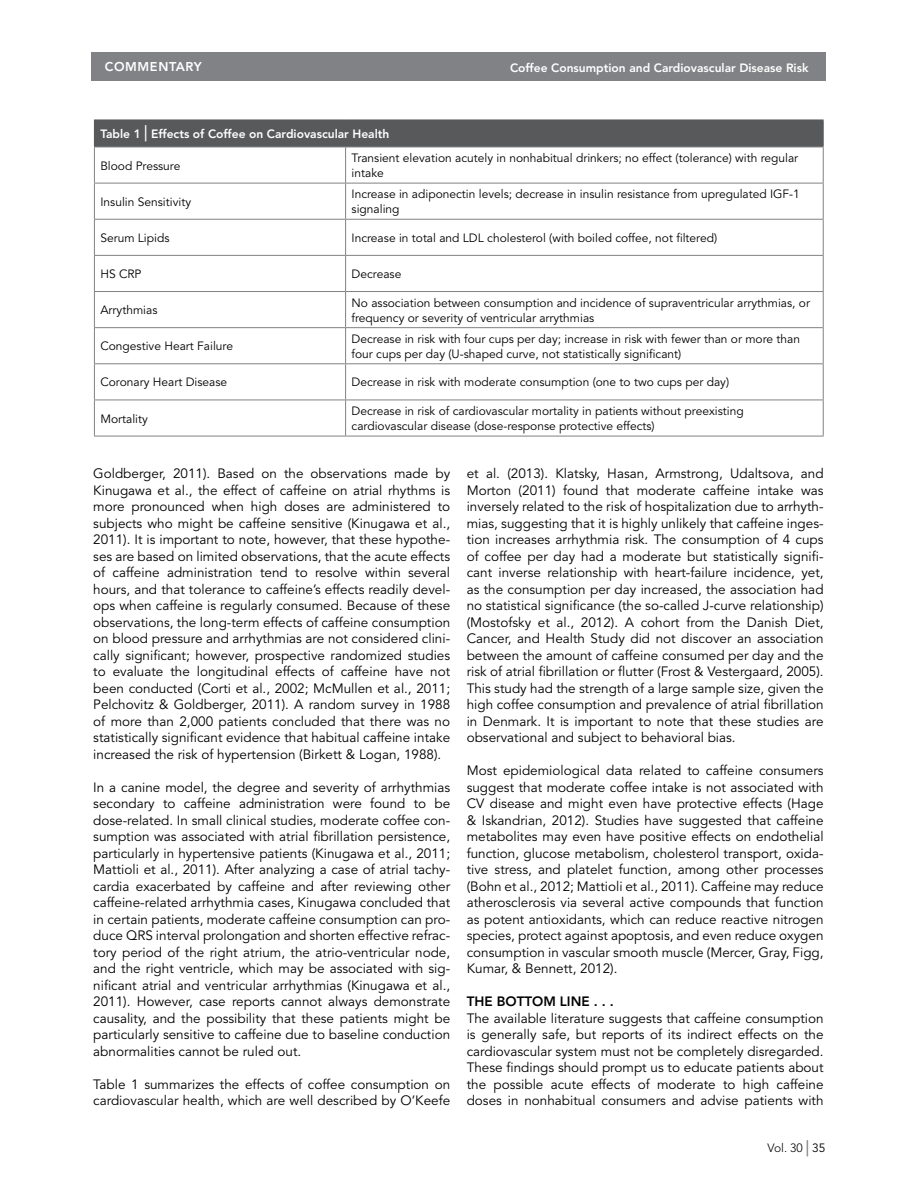
<style>
.page{position:relative;width:918px;height:1188px;background:#fff}
.page>*{position:absolute;margin:0;border:0;box-sizing:border-box;transform-origin:0 0}
.t1{font:13.5px/16.5px "Avenir";color:#000;text-align:justify}
.t2{font:800 13.5px "Avenir";color:#000}
.t3{font:800 12.6px "Avenir";letter-spacing:.05em;color:#fff}
.t4{font:12px/15px "Avenir";color:#000}
.t5{font:800 12px "Avenir";color:#fff}
.t6{font:300 12px "Avenir";color:#000}
.s1{font-size:21px}
.s2{font-weight:800;font-size:21px;color:#808285}
.s3{font-weight:400}
</style>
<div class="page">
<div style="left:91px;top:52px;width:735px;height:29px;background:#808285"></div>
<div style="left:94px;top:120px;width:729px;height:27px;background:#58595b"></div>
<svg style="left:823px;top:120px;width:1px;height:27px"></svg>
<hr style="left:94px;top:147px;width:252px;height:1px;background:#808285">
<hr style="left:94px;top:147px;width:1px;height:36px;background:#808285">
<hr style="left:346px;top:147px;width:478px;height:1px;background:#808285">
<hr style="left:345px;top:147px;width:1px;height:36px;background:#808285">
<hr style="left:823px;top:147px;width:1px;height:36px;background:#808285">
<hr style="left:94px;top:183px;width:252px;height:1px;background:#808285">
<hr style="left:94px;top:183px;width:1px;height:36px;background:#808285">
<hr style="left:346px;top:183px;width:478px;height:1px;background:#808285">
<hr style="left:345px;top:183px;width:1px;height:36px;background:#808285">
<hr style="left:823px;top:183px;width:1px;height:36px;background:#808285">
<hr style="left:94px;top:219px;width:252px;height:1px;background:#808285">
<hr style="left:94px;top:220px;width:1px;height:35px;background:#808285">
<hr style="left:346px;top:219px;width:478px;height:1px;background:#808285">
<hr style="left:345px;top:220px;width:1px;height:35px;background:#808285">
<hr style="left:823px;top:220px;width:1px;height:35px;background:#808285">
<hr style="left:94px;top:255px;width:252px;height:1px;background:#808285">
<hr style="left:94px;top:256px;width:1px;height:35px;background:#808285">
<hr style="left:346px;top:255px;width:478px;height:1px;background:#808285">
<hr style="left:345px;top:256px;width:1px;height:35px;background:#808285">
<hr style="left:823px;top:256px;width:1px;height:35px;background:#808285">
<hr style="left:94px;top:291px;width:252px;height:1px;background:#808285">
<hr style="left:94px;top:292px;width:1px;height:35px;background:#808285">
<hr style="left:346px;top:291px;width:478px;height:1px;background:#808285">
<hr style="left:345px;top:292px;width:1px;height:35px;background:#808285">
<hr style="left:823px;top:292px;width:1px;height:35px;background:#808285">
<hr style="left:94px;top:327px;width:252px;height:1px;background:#808285">
<hr style="left:94px;top:328px;width:1px;height:35px;background:#808285">
<hr style="left:346px;top:327px;width:478px;height:1px;background:#808285">
<hr style="left:345px;top:328px;width:1px;height:35px;background:#808285">
<hr style="left:823px;top:328px;width:1px;height:35px;background:#808285">
<hr style="left:94px;top:363px;width:252px;height:1px;background:#808285">
<hr style="left:94px;top:364px;width:1px;height:36px;background:#808285">
<hr style="left:346px;top:363px;width:478px;height:1px;background:#808285">
<hr style="left:345px;top:364px;width:1px;height:36px;background:#808285">
<hr style="left:823px;top:364px;width:1px;height:36px;background:#808285">
<hr style="left:94px;top:400px;width:252px;height:1px;background:#808285">
<hr style="left:94px;top:400px;width:1px;height:36px;background:#808285">
<hr style="left:346px;top:400px;width:478px;height:1px;background:#808285">
<hr style="left:345px;top:400px;width:1px;height:36px;background:#808285">
<hr style="left:823px;top:400px;width:1px;height:36px;background:#808285">
<hr style="left:94px;top:436px;width:252px;height:1px;background:#808285">
<hr style="left:346px;top:436px;width:478px;height:1px;background:#808285">
<p class="t3" style="left:105px;top:60px;width:99px">COMMENTARY</p>
<p class="t5" style="left:510px;top:60px;width:300px">Coffee Consumption and Cardiovascular Disease Risk</p>
<p class="t5" style="left:100px;top:127px;width:290px">Table 1 <span class="s1">|</span> Effects of Coffee on Cardiovascular Health</p>
<p class="t4" style="left:100px;top:158px;width:82px">Blood Pressure</p>
<p class="t4" style="left:352px;top:151px;width:448px">Transient elevation acutely in nonhabitual drinkers; no effect (tolerance) with regular intake</p>
<p class="t4" style="left:100px;top:194px;width:92px">Insulin Sensitivity</p>
<p class="t4" style="left:352px;top:187px;width:450px">Increase in adiponectin levels; decrease in insulin resistance from upregulated IGF-1 signaling</p>
<p class="t4" style="left:100px;top:231px;width:71px">Serum Lipids</p>
<p class="t4" style="left:352px;top:231px;width:367px">Increase in total and LDL cholesterol (with boiled coffee, not filtered)</p>
<p class="t4" style="left:100px;top:267px;width:43px">HS CRP</p>
<p class="t4" style="left:352px;top:267px;width:51px">Decrease</p>
<p class="t4" style="left:100px;top:303px;width:59px">Arrythmias</p>
<p class="t4" style="left:352px;top:295px;width:460px">No association between consumption and incidence of supraventricular arrythmias, or frequency or severity of ventricular arrythmias</p>
<p class="t4" style="left:100px;top:339px;width:134px">Congestive Heart Failure</p>
<p class="t4" style="left:352px;top:332px;width:450px">Decrease in risk with four cups per day; increase in risk with fewer than or more than four cups per day (U-shaped curve, not statistically significant)</p>
<p class="t4" style="left:100px;top:375px;width:128px">Coronary Heart Disease</p>
<p class="t4" style="left:352px;top:375px;width:379px">Decrease in risk with moderate consumption (one to two cups per day)</p>
<p class="t4" style="left:100px;top:411px;width:49px">Mortality</p>
<p class="t4" style="left:352px;top:404px;width:394px">Decrease in risk of cardiovascular mortality in patients without preexisting cardiovascular disease (dose-response protective effects)</p>
<p class="t1" style="left:93px;top:466px;width:358px">Goldberger, 2011). Based on the observations made by Kinugawa et al., the effect of caffeine on atrial rhythms is more pronounced when high doses are administered to subjects who might be caffeine sensitive (Kinugawa et al., 2011). It is important to note, however, that these hypothe&shy;ses are based on limited observations, that the acute effects of caffeine administration tend to resolve within several hours, and that tolerance to caffeine’s effects readily devel&shy;ops when caffeine is regularly consumed. Because of these observations, the long-term effects of caffeine consumption on blood pressure and arrhythmias are not considered clini&shy;cally significant; however, prospective randomized studies to evaluate the longitudinal effects of caffeine have not been conducted (Corti et al., 2002; McMullen et al., 2011; Pelchovitz &amp; Goldberger, 2011). A random survey in 1988 of more than 2,000 patients concluded that there was no statistically significant evidence that habitual caffeine intake increased the risk of hypertension (Birkett &amp; Logan, 1988).</p>
<p class="t1" style="left:93px;top:779px;width:358px">In a canine model, the degree and severity of arrhythmias secondary to caffeine administration were found to be dose-related. In small clinical studies, moderate coffee con&shy;sumption was associated with atrial fibrillation persistence, particularly in hypertensive patients (Kinugawa et al., 2011; Mattioli et al., 2011). After analyzing a case of atrial tachy&shy;cardia exacerbated by caffeine and after reviewing other caffeine-related arrhythmia cases, Kinugawa concluded that in certain patients, moderate caffeine consumption can pro&shy;duce QRS interval prolongation and shorten effective refrac&shy;tory period of the right atrium, the atrio-ventricular node, and the right ventricle, which may be associated with sig&shy;nificant atrial and ventricular arrhythmias (Kinugawa et al., 2011). However, case reports cannot always demonstrate causality, and the possibility that these patients might be particularly sensitive to caffeine due to baseline conduction abnormalities cannot be ruled out.</p>
<p class="t1" style="left:93px;top:1076px;width:358px">Table 1 summarizes the effects of coffee consumption on cardiovascular health, which are well described by O’Keefe</p>
<p class="t1" style="left:467px;top:466px;width:358px">et al. (2013). Klatsky, Hasan, Armstrong, Udaltsova, and Morton (2011) found that moderate caffeine intake was inversely related to the risk of hospitalization due to arrhyth&shy;mias, suggesting that it is highly unlikely that caffeine inges&shy;tion increases arrhythmia risk. The consumption of 4 cups of coffee per day had a moderate but statistically signifi&shy;cant inverse relationship with heart-failure incidence, yet, as the consumption per day increased, the association had no statistical significance (the so-called J-curve relationship) (Mostofsky et al., 2012). A cohort from the Danish Diet, Cancer, and Health Study did not discover an association between the amount of caffeine consumed per day and the risk of atrial fibrillation or flutter (Frost &amp; Vestergaard, 2005).<br>This study had the strength of a large sample size, given the high coffee consumption and prevalence of atrial fibrillation in Denmark. It is important to note that these studies are observational and subject to behavioral bias.</p>
<p class="t1" style="left:467px;top:763px;width:358px">Most epidemiological data related to caffeine consumers suggest that moderate coffee intake is not associated with CV disease and might even have protective effects (Hage &amp; Iskandrian, 2012). Studies have suggested that caffeine metabolites may even have positive effects on endothelial function, glucose metabolism, cholesterol transport, oxida&shy;tive stress, and platelet function, among other processes (Bohn et al., 2012; Mattioli et al., 2011). Caffeine may reduce atherosclerosis via several active compounds that function as potent antioxidants, which can reduce reactive nitrogen species, protect against apoptosis, and even reduce oxygen consumption in vascular smooth muscle (Mercer, Gray, Figg, Kumar, &amp; Bennett, 2012).</p>
<p class="t2" style="left:467px;top:994px;width:148px">THE BOTTOM LINE . . .</p>
<p class="t1" style="left:467px;top:1010px;width:358px">The available literature suggests that caffeine consumption is generally safe, but reports of its indirect effects on the cardiovascular system must not be completely disregarded.<br>These findings should prompt us to educate patients about the possible acute effects of moderate to high caffeine doses in nonhabitual consumers and advise patients with</p>
<p class="t6" style="left:768px;top:1141px;width:60px">Vol. 30 <span class="s2">|</span> <span class="s3">35</span></p>
</div>
